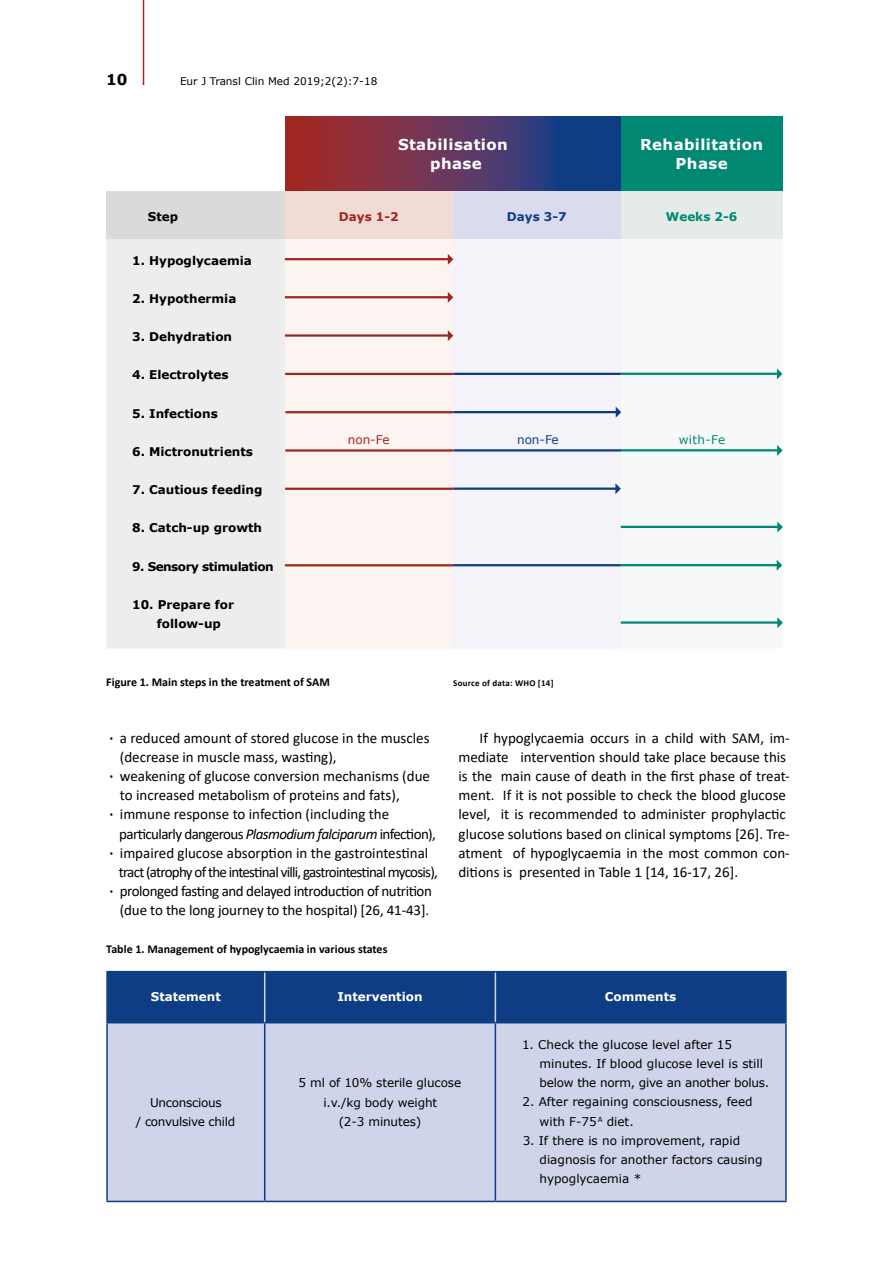
<style>
.page{position:relative;width:893px;height:1263px;background:#fff}
.page>*{position:absolute;margin:0;border:0;box-sizing:border-box;transform-origin:0 0}
.t1{font:15px/19.2px "Calibri";color:#000}
.t2{font:15px "Calibri";letter-spacing:-.05em;color:#000}
.t3{font:15px "Calibri";letter-spacing:-.04em;color:#000}
.t4{font:15px "Calibri";letter-spacing:-.03em;color:#000}
.t5{font:700 15px/19.2px "Verdana";letter-spacing:.025em;color:#fff;text-align:center}
.t6{font:700 15px "Verdana";color:#000}
.t7{font:12px/19.2px "Verdana";color:#000}
.t8{font:700 12px/19.2px "Verdana";color:#000}
.t9{font:700 12px "Calibri";color:#000}
.t10{font:700 12px "Verdana";color:#fff}
.t11{font:12px/19.2px "Verdana";letter-spacing:-.025em;color:#000;text-align:center}
.t12{font:700 12px "Verdana";letter-spacing:-.04em;color:#000}
.t13{font:700 12px "Verdana";color:#008872}
.t14{font:700 12px "Verdana";color:#a02621}
.t15{font:700 12px "Verdana";color:#0f3d84}
.t16{font:12px "Verdana";letter-spacing:.025em;color:#008872}
.t17{font:12px "Verdana";color:#a02621}
.t18{font:12px "Verdana";color:#0f3d84}
.t19{font:10.5px "Verdana";color:#000}
.t20{font:700 9px "Calibri";letter-spacing:.025em;color:#000}
.s1{font-weight:700}
.s2{font-style:italic}
</style>
<div class="page">
<svg style="left:285px;top:116px;width:336px;height:75px;background:#5d355b"></svg>
<hr style="left:143px;top:0;width:1px;height:85px;background:#a02621">
<div style="left:621px;top:116px;width:161px;height:75px;background:#008872"></div>
<div style="left:107px;top:191px;width:178px;height:48px;background:#dadada"></div>
<div style="left:285px;top:191px;width:168px;height:48px;background:#f1dcd5"></div>
<div style="left:453px;top:191px;width:168px;height:48px;background:#dadced"></div>
<div style="left:621px;top:191px;width:161px;height:48px;background:#e4ebe9"></div>
<div style="left:107px;top:239px;width:178px;height:409px;background:#ededed"></div>
<div style="left:285px;top:239px;width:168px;height:409px;background:#fbf4f1"></div>
<div style="left:453px;top:239px;width:168px;height:409px;background:#f3f3f9"></div>
<div style="left:621px;top:368px;width:157px;height:261px;background:#f6f9f8"></div>
<svg style="left:448px;top:254px;width:5px;height:11px"></svg>
<hr style="left:285px;top:258px;width:166px;height:2px;background:#a02621">
<svg style="left:448px;top:292px;width:5px;height:11px"></svg>
<hr style="left:285px;top:296px;width:166px;height:2px;background:#a02621">
<svg style="left:448px;top:330px;width:5px;height:11px"></svg>
<hr style="left:285px;top:334px;width:166px;height:3px;background:#a02621">
<svg style="left:777px;top:368px;width:5px;height:11px"></svg>
<hr style="left:453px;top:373px;width:168px;height:2px;background:#0f3d84">
<hr style="left:620px;top:373px;width:159px;height:2px;background:#008872">
<hr style="left:285px;top:373px;width:168px;height:2px;background:#a02621">
<hr style="left:454px;top:411px;width:163px;height:2px;background:#0f3d84">
<hr style="left:285px;top:411px;width:169px;height:2px;background:#a02621">
<svg style="left:616px;top:407px;width:5px;height:11px"></svg>
<svg style="left:777px;top:445px;width:6px;height:11px"></svg>
<hr style="left:453px;top:449px;width:168px;height:2px;background:#0f3d84">
<hr style="left:621px;top:449px;width:158px;height:2px;background:#008872">
<hr style="left:285px;top:449px;width:168px;height:3px;background:#a02621">
<hr style="left:453px;top:487px;width:164px;height:3px;background:#0f3d84">
<hr style="left:285px;top:488px;width:168px;height:2px;background:#a02621">
<svg style="left:615px;top:483px;width:6px;height:11px"></svg>
<svg style="left:777px;top:522px;width:6px;height:10px"></svg>
<hr style="left:621px;top:526px;width:159px;height:2px;background:#008872">
<svg style="left:777px;top:560px;width:5px;height:11px"></svg>
<hr style="left:453px;top:564px;width:168px;height:2px;background:#0f3d84">
<hr style="left:620px;top:564px;width:159px;height:2px;background:#008872">
<hr style="left:285px;top:564px;width:168px;height:2px;background:#a02621">
<svg style="left:777px;top:617px;width:6px;height:11px"></svg>
<hr style="left:621px;top:621px;width:159px;height:3px;background:#008872">
<div style="left:108px;top:972px;width:677px;height:50px;background:#0f3d84"></div>
<div style="left:108px;top:1023px;width:677px;height:178px;background:#cfd4ea"></div>
<div style="left:265px;top:1023px;width:230px;height:178px;background:#cfd4ea"></div>
<hr style="left:106px;top:1201px;width:159px;height:1px;background:#0f3d84">
<hr style="left:495px;top:1201px;width:292px;height:1px;background:#0f3d84">
<hr style="left:264px;top:1023px;width:1px;height:178px;background:#0f3d84">
<hr style="left:265px;top:1201px;width:230px;height:1px;background:#0f3d84">
<hr style="left:106px;top:1023px;width:2px;height:178px;background:#0f3d84">
<hr style="left:495px;top:1023px;width:1px;height:178px;background:#0f3d84">
<hr style="left:785px;top:1023px;width:2px;height:178px;background:#0f3d84">
<hr style="left:264px;top:972px;width:1px;height:50px;background:#cfd4ea">
<hr style="left:495px;top:972px;width:1px;height:50px;background:#cfd4ea">
<hr style="left:106px;top:971px;width:159px;height:1px;background:#0f3d84">
<hr style="left:106px;top:972px;width:2px;height:50px;background:#0f3d84">
<hr style="left:265px;top:971px;width:230px;height:1px;background:#0f3d84">
<hr style="left:495px;top:971px;width:292px;height:1px;background:#0f3d84">
<hr style="left:785px;top:972px;width:2px;height:50px;background:#0f3d84">
<hr style="left:106px;top:1022px;width:159px;height:1px;background:#0f3d84">
<hr style="left:265px;top:1022px;width:230px;height:1px;background:#0f3d84">
<hr style="left:495px;top:1022px;width:292px;height:1px;background:#0f3d84">
<p class="t6" style="left:106px;top:69px;width:23px">10</p>
<p class="t19" style="left:180px;top:74px;width:199px">Eur J Transl Clin Med 2019;2(2):7-18</p>
<p class="t5" style="left:398px;top:134px;width:111px">Stabilisation</p>
<p class="t5" style="left:640px;top:134px;width:124px">Rehabilitation<br>Phase</p>
<p class="t5" style="left:430px;top:153px;width:53px">phase</p>
<p class="t8" style="left:148px;top:207px;width:32px">Step</p>
<p class="t14" style="left:339px;top:209px;width:61px">Days 1-2</p>
<p class="t15" style="left:507px;top:209px;width:61px">Days 3-7</p>
<p class="t13" style="left:666px;top:209px;width:73px">Weeks 2-6</p>
<p class="t8" style="left:132px;top:250px;width:121px">1. Hypoglycaemia</p>
<p class="t8" style="left:132px;top:289px;width:106px">2. Hypothermia</p>
<p class="t8" style="left:132px;top:327px;width:101px">3. Dehydration</p>
<p class="t8" style="left:132px;top:365px;width:98px">4. Electrolytes</p>
<p class="t8" style="left:132px;top:403px;width:87px">5. Infections</p>
<p class="t8" style="left:132px;top:442px;width:122px">6. Mictronutrients</p>
<p class="t8" style="left:132px;top:480px;width:132px">7. Cautious feeding</p>
<p class="t8" style="left:132px;top:518px;width:131px">8. Catch-up growth</p>
<p class="t12" style="left:132px;top:558px;width:143px">9. Sensory stimulation</p>
<p class="t8" style="left:157px;top:595px;width:79px;text-indent:-25px">10. Prepare for follow-up</p>
<p class="t17" style="left:348px;top:431px;width:43px">non-Fe</p>
<p class="t18" style="left:517px;top:431px;width:43px">non-Fe</p>
<p class="t16" style="left:679px;top:431px;width:48px">with-Fe</p>
<p class="t9" style="left:106px;top:673px;width:225px">Figure 1. Main steps in the treatment of SAM</p>
<p class="t20" style="left:453px;top:676px;width:102px">Source of data: WHO [14]</p>
<p class="t1" style="left:110px;top:728px;width:322px"><span class="s1">·</span> a reduced amount of stored glucose in the muscles</p>
<p class="t1" style="left:120px;top:747px;width:218px">(decrease in muscle mass, wasting),</p>
<p class="t1" style="left:110px;top:766px;width:322px"><span class="s1">·</span> weakening of glucose conversion mechanisms (due</p>
<p class="t1" style="left:120px;top:785px;width:281px">to increased metabolism of proteins and fats),</p>
<p class="t1" style="left:110px;top:804px;width:281px"><span class="s1">·</span> immune response to infection (including the</p>
<p class="t3" style="left:119px;top:823px;width:318px">particularly dangerous <span class="s2">Plasmodium falciparum</span> infection),</p>
<p class="t1" style="left:110px;top:843px;width:320px"><span class="s1">·</span> impaired glucose absorption in the gastrointestinal</p>
<p class="t2" style="left:119px;top:861px;width:321px">tract (atrophy of the intestinal villi, gastrointestinal mycosis),</p>
<p class="t4" style="left:110px;top:881px;width:324px"><span class="s1">·</span> prolonged fasting and delayed introduction of nutrition</p>
<p class="t1" style="left:120px;top:900px;width:311px">(due to the long journey to the hospital) [26, 41-43].</p>
<p class="t1" style="left:458px;top:728px;width:333px;text-indent:21px">If hypoglycaemia occurs in a child with SAM, im&shy;mediate intervention should take place because this is the main cause of death in the first phase of treat&shy;ment. If it is not possible to check the blood glucose level, it is recommended to administer prophylactic glucose solutions based on clinical symptoms [26]. Tre&shy;atment of hypoglycaemia in the most common con&shy;ditions is presented in Table 1 [14, 16-17, 26].</p>
<p class="t9" style="left:106px;top:941px;width:283px">Table 1. Management of hypoglycaemia in various states</p>
<p class="t10" style="left:151px;top:988px;width:72px">Statement</p>
<p class="t10" style="left:337px;top:988px;width:87px">Intervention</p>
<p class="t10" style="left:605px;top:988px;width:73px">Comments</p>
<p class="t11" style="left:136px;top:1092px;width:101px">Unconscious<br>/ convulsive child</p>
<p class="t7" style="left:299px;top:1073px;width:164px;text-align:center">5 ml of 10% sterile glucose i.v./kg body weight<br>(2-3 minutes)</p>
<p class="t7" style="left:539px;top:1035px;width:231px;text-indent:-18px">1. Check the glucose level after 15 minutes. If blood glucose level is still below the norm, give an another bolus.</p>
<p class="t7" style="left:540px;top:1092px;width:215px;text-indent:-17px">2. After regaining consciousness, feed with F-75<sup>A</sup> diet.</p>
<p class="t7" style="left:540px;top:1131px;width:225px;text-indent:-17px">3. If there is no improvement, rapid diagnosis for another factors causing hypoglycaemia *</p>
</div>
